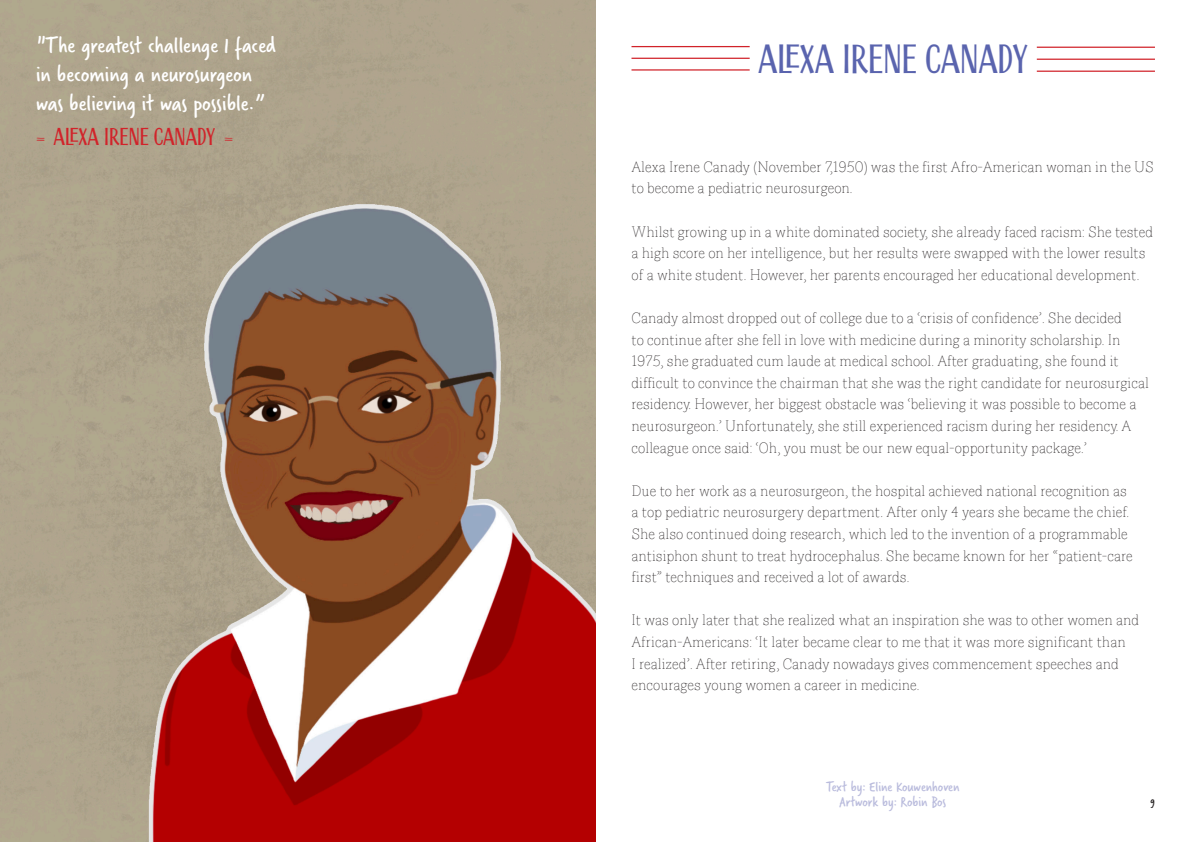
<style>
.page{position:relative;width:1191px;height:842px;background:#fff}
.page>*{position:absolute;margin:0;border:0;box-sizing:border-box;transform-origin:0 0}
.Alineastijl_1{font:40px "Scrapbooker Sans";letter-spacing:-.01em;color:#5a64ae}
.Alineastijl_4{font:24px/28.8px "Verveine";color:#fff}
.Alineastijl_5{font:24px "Scrapbooker Sans";letter-spacing:-.01em;color:#d1232a}
.Alineastijl_2{font:300 18px/21.6px "Azote";color:#231f20}
.Alineastijl_3{font:15px "Verveine";color:#babcdd}
.t1{font:12px "Verveine";color:#231f20}
.s1{font-family:"Hey Eloise"}
</style>
<div class="page">
<img style="left:0;top:0;width:595px;height:842px">
<hr style="left:631px;top:46px;width:118px;height:1px;background:#d1232a">
<hr style="left:631px;top:69px;width:118px;height:2px;background:#d1232a">
<hr style="left:631px;top:58px;width:118px;height:1px;background:#d1232a">
<hr style="left:1036px;top:47px;width:119px;height:1px;background:#d1232a">
<hr style="left:1036px;top:71px;width:119px;height:1px;background:#d1232a">
<hr style="left:1036px;top:59px;width:119px;height:1px;background:#d1232a">
<p class="Alineastijl_4" style="left:36px;top:31px;width:242px">"The greatest challenge I faced in becoming a neurosurgeon was believing it was possible.”</p>
<p class="Alineastijl_5" style="left:36px;top:122px;width:199px"><span class="s1">=</span> ALEXA IRENE CANADY <span class="s1">=</span></p>
<p class="Alineastijl_1" style="left:758px;top:35px;width:271px">ALEXA IRENE CANADY</p>
<p class="Alineastijl_2" style="left:631px;top:157px;width:524px">Alexa Irene Canady (November 7,1950) was the first Afro-American woman in the US to become a pediatric neurosurgeon.</p>
<p class="Alineastijl_2" style="left:631px;top:221px;width:523px">Whilst growing up in a white dominated society, she already faced racism: She tested a high score on her intelligence, but her results were swapped with the lower results of a white student. However, her parents encouraged her educational development.</p>
<p class="Alineastijl_2" style="left:631px;top:308px;width:519px">Canady almost dropped out of college due to a ‘crisis of confidence’. She decided<br>to continue after she fell in love with medicine during a minority scholarship. In 1975, she graduated cum laude at medical school. After graduating, she found it difficult to convince the chairman that she was the right candidate for neurosurgical residency. However, her biggest obstacle was ‘believing it was possible to become a neurosurgeon.’ Unfortunately, she still experienced racism during her residency. A colleague once said: ‘Oh, you must be our new equal-opportunity package.’</p>
<p class="Alineastijl_2" style="left:631px;top:481px;width:503px">Due to her work as a neurosurgeon, the hospital achieved national recognition as a top pediatric neurosurgery department. After only 4 years she became the chief.<br>She also continued doing research, which led to the invention of a programmable antisiphon shunt to treat hydrocephalus. She became known for her “patient-care first” techniques and received a lot of awards.</p>
<p class="Alineastijl_2" style="left:631px;top:610px;width:509px">It was only later that she realized what an inspiration she was to other women and African-Americans: ‘It later became clear to me that it was more significant than<br>I realized’. After retiring, Canady nowadays gives commencement speeches and encourages young women a career in medicine.</p>
<p class="Alineastijl_3" style="left:826px;top:776px;width:135px">Text by: Eline Kouwenhoven</p>
<p class="Alineastijl_3" style="left:839px;top:791px;width:108px">Artwork by: Robin Bos</p>
<p class="t1" style="left:1150px;top:794px;width:6px">9</p>
</div>
